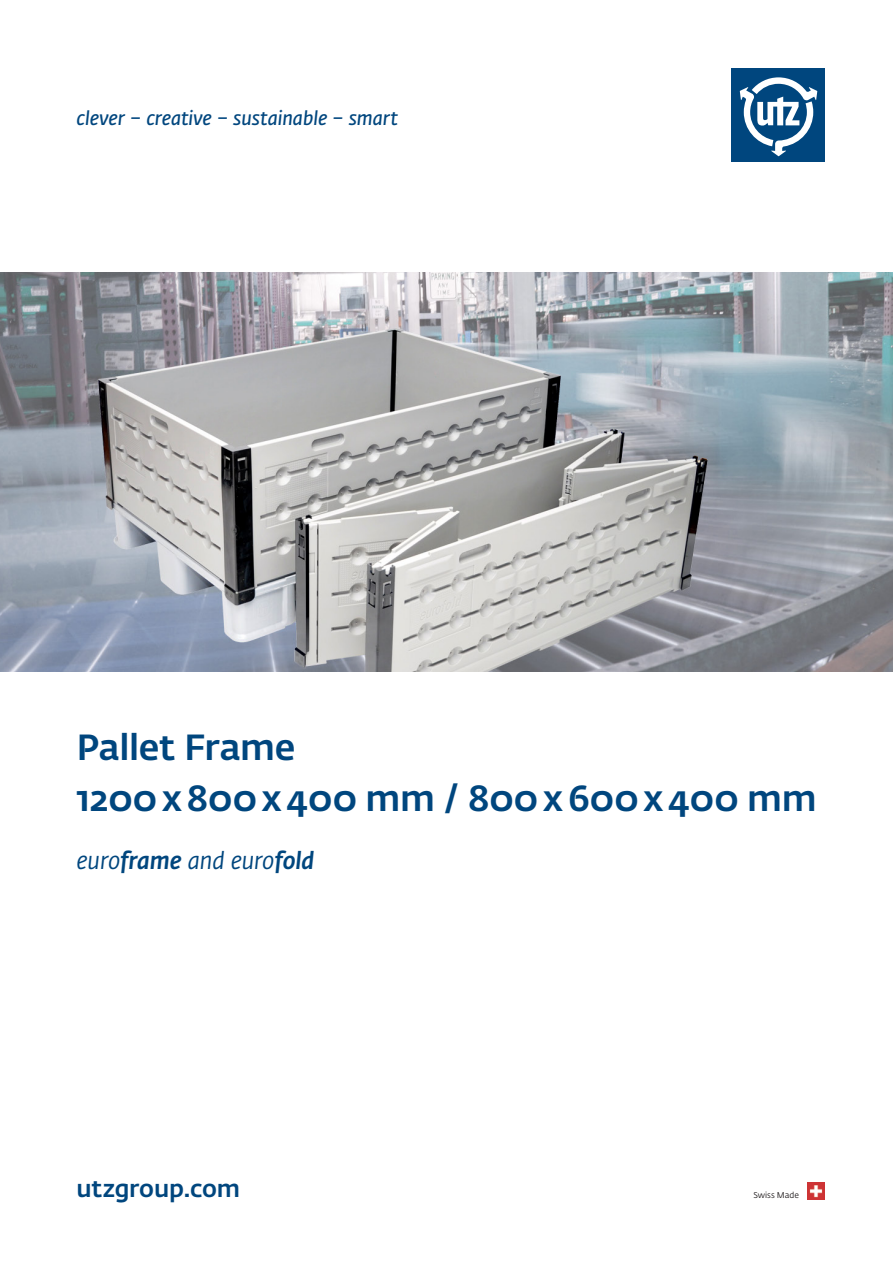
<style>
.page{position:relative;width:893px;height:1263px;background:#fff}
.page>*{position:absolute;margin:0;border:0;box-sizing:border-box;transform-origin:0 0}
.t1{font:500 36px/51px "Fedra Sans Pro";color:#00467e}
.t2{font:italic 24px "Fedra Sans Pro";letter-spacing:-.005em;color:#00467e}
.t3{font:500 24px "Fedra Sans Pro";letter-spacing:-.01em;color:#00467e}
.t4{font:italic 600 19.5px "Fedra Sans Pro";letter-spacing:-.005em;color:#00467e}
.t5{font:8.4px "Fedra Sans Pro";color:#231f20}
.s1{font-weight:500}
</style>
<div class="page">
<div style="left:731px;top:68px;width:94px;height:94px;background:#00467e"></div>
<svg style="left:740px;top:77px;width:77px;height:79px"></svg>
<img style="left:0;top:272px;width:893px;height:400px">
<img style="left:808px;top:1182px;width:17px;height:17px">
<p class="t4" style="left:77px;top:104px;width:323px">clever – creative – sustainable – smart</p>
<p class="t1" style="left:77px;top:719px;width:742px">Pallet Frame<br>1200x800x400 mm / 800x600x400 mm</p>
<p class="t2" style="left:77px;top:844px;width:239px">euro<span class="s1">frame</span> and euro<span class="s1">fold</span></p>
<p class="t3" style="left:77px;top:1170px;width:165px">utzgroup.com</p>
<p class="t5" style="left:753px;top:1189px;width:47px">Swiss Made</p>
</div>
